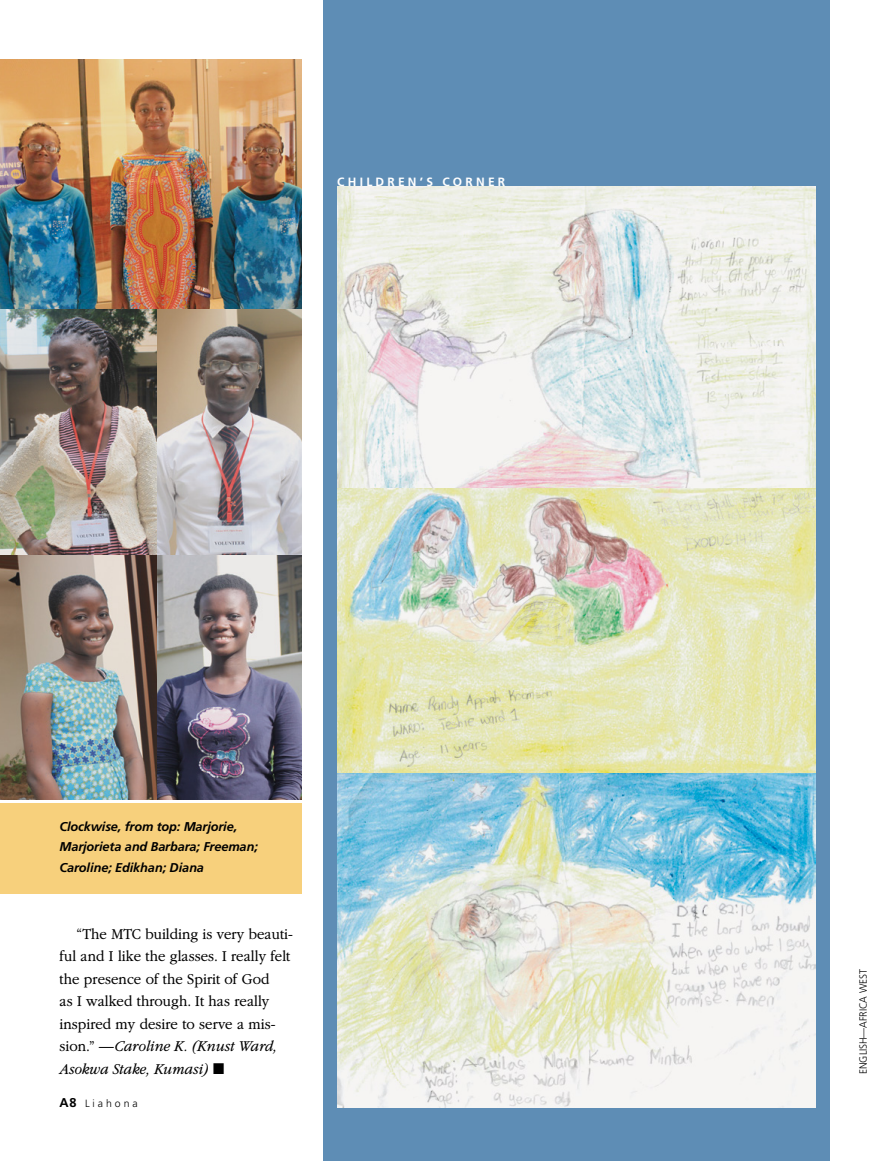
<style>
.page{position:relative;width:893px;height:1161px;background:#fff}
.page>*{position:absolute;margin:0;border:0;box-sizing:border-box;transform-origin:0 0}
.ARTCL_para_NEWS{font:300 15.75px/22.5px "Garamondlds Lat Plus";color:#000;scale:.95 1}
.FIGimg_CAP_para_NEWS{font:italic 700 12.75px/20.2px "Frutigerlds Lat";letter-spacing:-.01em;color:#000}
.ARTCL_seriesTitle{font:700 12px "Frutigerlds Lat";letter-spacing:.27em;color:#fff}
.FIGimg-CRDT_para_FL{font:300 10.5px "Frutigerlds Lat";letter-spacing:-.01em;color:#000;scale:.95 1}
.FIGimg-CRDT_para_FL-2{font:300 10.5px "Frutigerlds Lat";letter-spacing:.28em;color:#000}
.s1{font-style:italic}
.s2{font-weight:700;font-size:12.75px}
</style>
<div class="page">
<img style="left:0;top:60px;width:302px;height:739px">
<div style="left:0;top:803px;width:302px;height:90px;background:#f7d07c"></div>
<div style="left:323px;top:0;width:506px;height:1161px;background:#5e8db5"></div>
<img style="left:337px;top:186px;width:478px;height:921px">
<p class="ARTCL_seriesTitle" style="left:337px;top:173px;width:170px">CHILDREN’S CORNER</p>
<p class="FIGimg_CAP_para_NEWS" style="left:60px;top:816px;width:200px">Clockwise, from top: Marjorie,<br>Marjorieta and Barbara; Freeman;<br>Caroline; Edikhan; Diana</p>
<p class="ARTCL_para_NEWS" style="left:60px;top:922px;width:247px;text-indent:17px">“The MTC building is very beauti&shy;ful and I like the glasses. I really felt the presence of the Spirit of God<br>as I walked through. It has really inspired my desire to serve a mis&shy;sion.” <span class="s1">—Caroline K. (Knust Ward,<br>Asokwa Stake, Kumasi) ◼</span></p>
<p class="FIGimg-CRDT_para_FL-2" style="left:60px;top:1095px;width:80px"><span class="s2">A8</span> Liahona</p>
<p class="FIGimg-CRDT_para_FL" style="left:855px;top:1074px;width:112px;rotate:-90deg">ENGLISH—AFRICA WEST</p>
</div>
